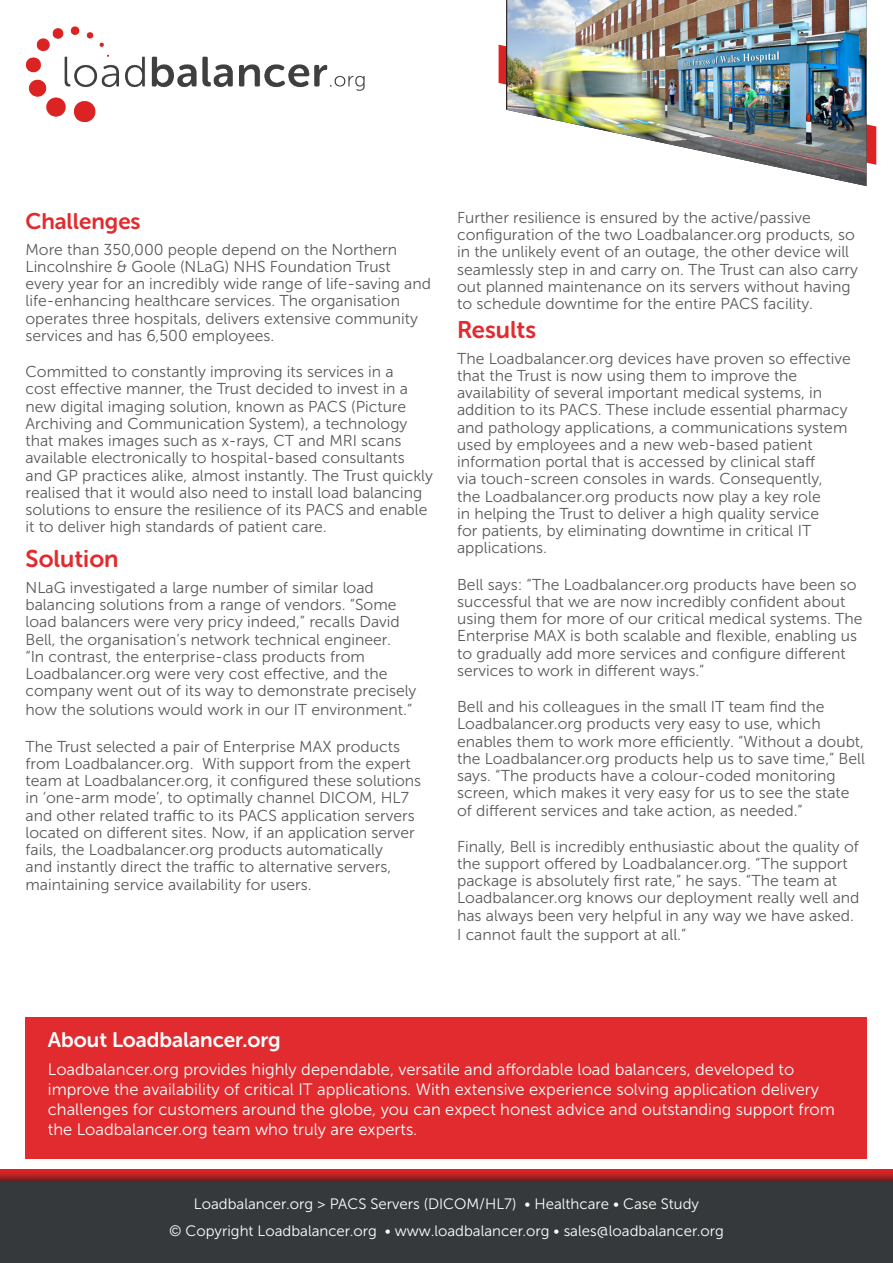
<style>
.page{position:relative;width:893px;height:1263px;background:#fff}
.page>*{position:absolute;margin:0;border:0;box-sizing:border-box;transform-origin:0 0}
.t1{font:24px "Museo Sans Rounded 700";color:#e12b2f}
.t2{font:22.5px "Museo Sans Rounded 700";color:#e12b2f}
.t3{font:21px "Museo Sans Rounded 700";color:#fff}
.t4{font:16.5px/19.8px "Museo Sans 300";color:#fff}
.t5{font:15.75px/17.2px "Museo Sans 300";color:#595a5c}
.t6{font:15px "Museo Sans 300";color:#fff}
</style>
<div class="page">
<svg style="left:499px;top:45px;width:377px;height:120px"></svg>
<div style="left:0;top:1170px;width:893px;height:93px;background:#231f20;opacity:.8"></div>
<div style="left:0;top:1182px;width:893px;height:81px;background:#35393b"></div>
<img style="left:507px;top:0;width:359px;height:186px">
<img style="left:26px;top:26px;width:339px;height:96px">
<div style="left:26px;top:1017px;width:841px;height:142px;background:#e12b2f"></div>
<p class="t2" style="left:26px;top:209px;width:117px">Challenges</p>
<p class="t5" style="left:26px;top:241px;width:407px">More than 350,000 people depend on the Northern Lincolnshire &amp; Goole (NLaG) NHS Foundation Trust every year for an incredibly wide range of life-saving and life-enhancing healthcare services. The organisation operates three hospitals, delivers extensive community services and has 6,500 employees.</p>
<p class="t5" style="left:26px;top:363px;width:409px">Committed to constantly improving its services in a<br>cost effective manner, the Trust decided to invest in a new digital imaging solution, known as PACS (Picture Archiving and Communication System), a technology that makes images such as x-rays, CT and MRI scans available electronically to hospital-based consultants and GP practices alike, almost instantly. The Trust quickly realised that it would also need to install load balancing solutions to ensure the resilience of its PACS and enable it to deliver high standards of patient care.</p>
<p class="t1" style="left:26px;top:545px;width:95px">Solution</p>
<p class="t5" style="left:26px;top:579px;width:373px">NLaG investigated a large number of similar load balancing solutions from a range of vendors. “Some</p>
<p class="t5" style="left:26px;top:613px;width:392px">load balancers were very pricy indeed,” recalls David Bell, the organisation’s network technical engineer.<br>“In contrast, the enterprise-class products from Loadbalancer.org were very cost effective, and the company went out of its way to demonstrate precisely</p>
<p class="t5" style="left:26px;top:701px;width:388px">how the solutions would work in our IT environment.”</p>
<p class="t5" style="left:26px;top:738px;width:397px">The Trust selected a pair of Enterprise MAX products from Loadbalancer.org. With support from the expert team at Loadbalancer.org, it configured these solutions in ‘one-arm mode’, to optimally channel DICOM, HL7 and other related traffic to its PACS application servers located on different sites. Now, if an application server fails, the Loadbalancer.org products automatically<br>and instantly direct the traffic to alternative servers, maintaining service availability for users.</p>
<p class="t5" style="left:457px;top:209px;width:402px">Further resilience is ensured by the active/passive configuration of the two Loadbalancer.org products, so in the unlikely event of an outage, the other device will seamlessly step in and carry on. The Trust can also carry out planned maintenance on its servers without having to schedule downtime for the entire PACS facility.</p>
<p class="t1" style="left:457px;top:316px;width:80px">Results</p>
<p class="t5" style="left:457px;top:350px;width:395px">The Loadbalancer.org devices have proven so effective that the Trust is now using them to improve the availability of several important medical systems, in addition to its PACS. These include essential pharmacy and pathology applications, a communications system used by employees and a new web-based patient information portal that is accessed by clinical staff<br>via touch-screen consoles in wards. Consequently,<br>the Loadbalancer.org products now play a key role<br>in helping the Trust to deliver a high quality service<br>for patients, by eliminating downtime in critical IT applications.</p>
<p class="t5" style="left:457px;top:576px;width:407px">Bell says: “The Loadbalancer.org products have been so successful that we are now incredibly confident about using them for more of our critical medical systems. The Enterprise MAX is both scalable and flexible, enabling us to gradually add more services and configure different services to work in different ways.”</p>
<p class="t5" style="left:457px;top:698px;width:409px">Bell and his colleagues in the small IT team find the Loadbalancer.org products very easy to use, which enables them to work more efficiently. “Without a doubt, the Loadbalancer.org products help us to save time,” Bell says. “The products have a colour-coded monitoring screen, which makes it very easy for us to see the state of different services and take action, as needed.”</p>
<p class="t5" style="left:457px;top:838px;width:404px">Finally, Bell is incredibly enthusiastic about the quality of the support offered by Loadbalancer.org. “The support package is absolutely first rate,” he says. “The team at Loadbalancer.org knows our deployment really well and has always been very helpful in any way we have asked.</p>
<p class="t5" style="left:457px;top:926px;width:231px">I cannot fault the support at all.”</p>
<p class="t3" style="left:48px;top:1028px;width:234px">About Loadbalancer.org</p>
<p class="t4" style="left:48px;top:1060px;width:748px">Loadbalancer.org provides highly dependable, versatile and affordable load balancers, developed to</p>
<p class="t4" style="left:48px;top:1079px;width:788px">improve the availability of critical IT applications. With extensive experience solving application delivery challenges for customers around the globe, you can expect honest advice and outstanding support from the Loadbalancer.org team who truly are experts.</p>
<p class="t6" style="left:194px;top:1196px;width:506px">Loadbalancer.org &gt; PACS Servers (DICOM/HL7) • Healthcare • Case Study</p>
<p class="t6" style="left:169px;top:1223px;width:556px">© Copyright Loadbalancer.org • www.loadbalancer.org • sales@loadbalancer.org</p>
</div>
